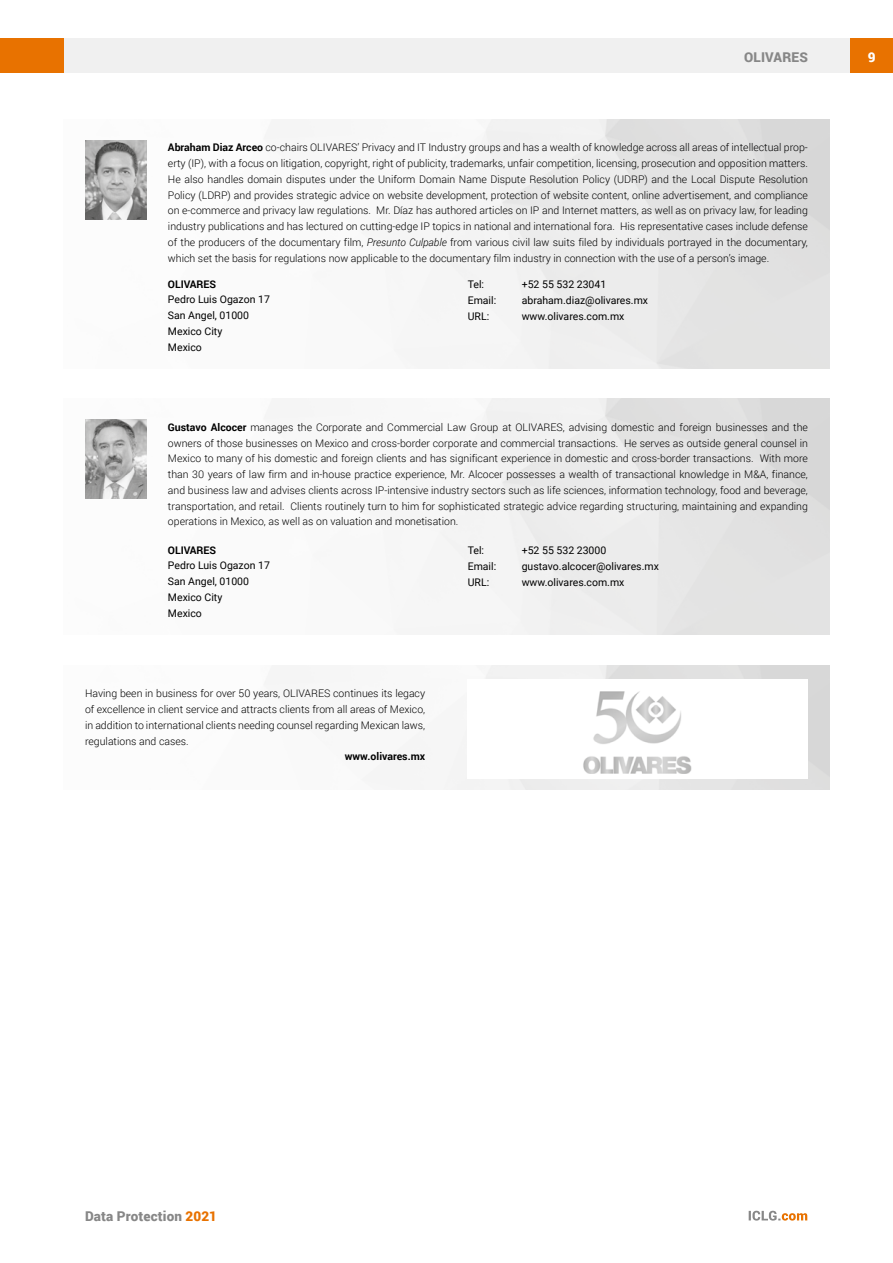
<style>
.page{position:relative;width:893px;height:1263px;background:#fff}
.page>*{position:absolute;margin:0;border:0;box-sizing:border-box;transform-origin:0 0}
.t1{font:900 13.5px "Roboto";letter-spacing:.01em;color:#878787}
.t2{font:900 13.5px "Roboto";color:#fff}
.t3{font:300 10.5px/15.8px "Roboto";color:#000;text-align:justify}
.t4{font:10.5px/15.8px "Roboto";color:#000}
.t5{font:700 10.5px "Roboto";color:#000}
.s1{font-weight:700}
.s2{font-style:italic}
.s3{color:#e87200}
</style>
<div class="page">
<div style="left:64px;top:38px;width:786px;height:34px;background:#f0f0f0"></div>
<div style="left:850px;top:38px;width:43px;height:34px;background:#e87200"></div>
<div style="left:0;top:38px;width:64px;height:34px;background:#e87200"></div>
<svg style="left:749px;top:1211px;width:58px;height:9px"></svg>
<img style="left:85px;top:119px;width:744px;height:249px">
<img style="left:85px;top:140px;width:61px;height:79px">
<img style="left:85px;top:420px;width:61px;height:79px">
<img style="left:583px;top:691px;width:109px;height:82px">
<p class="t1" style="left:744px;top:48px;width:65px">OLIVARES</p>
<p class="t3" style="left:168px;top:139px;width:641px"><span class="s1">Abraham Diaz Arceo</span> co-chairs OLIVARES’ Privacy and IT Industry groups and has a wealth of knowledge across all areas of intellectual prop&shy;erty (IP), with a focus on litigation, copyright, right of publicity, trademarks, unfair competition, licensing, prosecution and opposition matters.<br>He also handles domain disputes under the Uniform Domain Name Dispute Resolution Policy (UDRP) and the Local Dispute Resolution Policy (LDRP) and provides strategic advice on website development, protection of website content, online advertisement, and compliance on e-commerce and privacy law regulations. Mr. Díaz has authored articles on IP and Internet matters, as well as on privacy law, for leading industry publications and has lectured on cutting-edge IP topics in national and international fora. His representative cases include defense of the producers of the documentary film, <span class="s2">Presunto Culpable</span> from various civil law suits filed by individuals portrayed in the documentary, which set the basis for regulations now applicable to the documentary film industry in connection with the use of a person’s image.</p>
<p class="t5" style="left:168px;top:276px;width:50px">OLIVARES</p>
<p class="t4" style="left:168px;top:291px;width:103px">Pedro Luis Ogazon 17<br>San Angel, 01000<br>Mexico City<br>Mexico</p>
<p class="t4" style="left:468px;top:276px;width:18px">Tel:</p>
<p class="t4" style="left:522px;top:276px;width:86px">+52 55 532 23041</p>
<p class="t4" style="left:468px;top:292px;width:30px">Email:</p>
<p class="t4" style="left:522px;top:292px;width:128px">abraham.diaz@olivares.mx</p>
<p class="t4" style="left:468px;top:308px;width:23px">URL:</p>
<p class="t4" style="left:522px;top:308px;width:104px">www.olivares.com.mx</p>
<p class="t3" style="left:168px;top:419px;width:641px"><span class="s1">Gustavo Alcocer</span> manages the Corporate and Commercial Law Group at OLIVARES, advising domestic and foreign businesses and the owners of those businesses on Mexico and cross-border corporate and commercial transactions. He serves as outside general counsel in Mexico to many of his domestic and foreign clients and has significant experience in domestic and cross-border transactions. With more than 30 years of law firm and in-house practice experience, Mr. Alcocer possesses a wealth of transactional knowledge in M&amp;A, finance, and business law and advises clients across IP-intensive industry sectors such as life sciences, information technology, food and beverage, transportation, and retail. Clients routinely turn to him for sophisticated strategic advice regarding structuring, maintaining and expanding operations in Mexico, as well as on valuation and monetisation.</p>
<p class="t5" style="left:168px;top:542px;width:50px">OLIVARES</p>
<p class="t4" style="left:168px;top:557px;width:103px">Pedro Luis Ogazon 17<br>San Angel, 01000<br>Mexico City<br>Mexico</p>
<p class="t4" style="left:468px;top:542px;width:18px">Tel:</p>
<p class="t4" style="left:522px;top:542px;width:86px">+52 55 532 23000</p>
<p class="t4" style="left:468px;top:558px;width:30px">Email:</p>
<p class="t4" style="left:522px;top:558px;width:139px">gustavo.alcocer@olivares.mx</p>
<p class="t4" style="left:468px;top:574px;width:23px">URL:</p>
<p class="t4" style="left:522px;top:574px;width:104px">www.olivares.com.mx</p>
<p class="t3" style="left:85px;top:685px;width:342px">Having been in business for over 50 years, OLIVARES continues its legacy of excellence in client service and attracts clients from all areas of Mexico, in addition to international clients needing counsel regarding Mexican laws, regulations and cases.</p>
<p class="t5" style="left:345px;top:749px;width:82px">www.olivares.mx</p>
<p class="t2" style="left:868px;top:48px;width:9px">9</p>
<p class="t1" style="left:85px;top:1206px;width:133px">Data Protection <span class="s3">2021</span></p>
</div>
